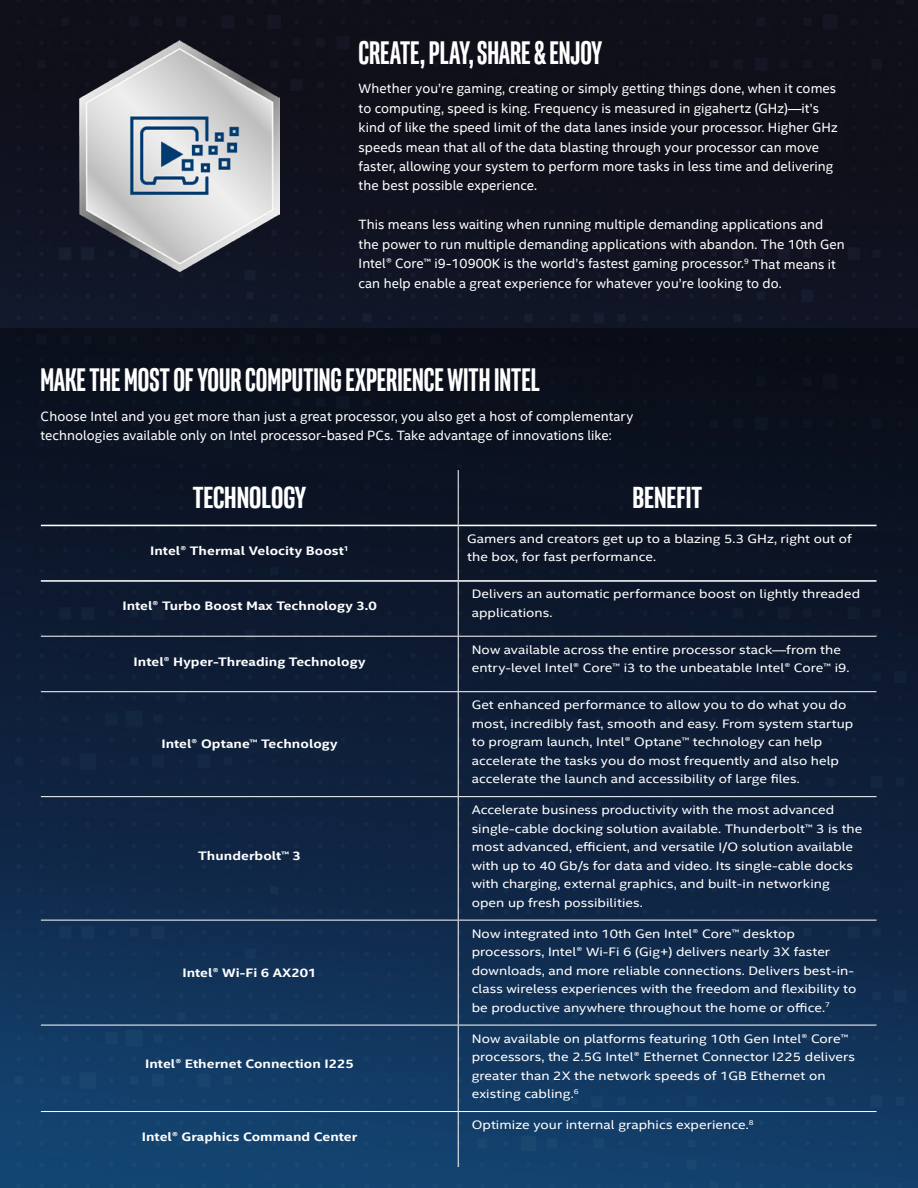
<style>
.page{position:relative;width:918px;height:1188px;background:#fff}
.page>*{position:absolute;margin:0;border:0;box-sizing:border-box;transform-origin:0 0}
.t1{font:700 33px "Intel Clear Pro";color:#fff}
.t2{font:700 30.9px "Intel Clear Pro";color:#fff;scale:1.14 1}
.t3{font:13.5px/19.5px "Intel Clear";letter-spacing:.005em;color:#fff}
.t4{font:12.3px/18.5px "Intel Clear";letter-spacing:.005em;color:#fff;scale:1.14 1}
.t5{font:700 12.3px "Intel Clear";letter-spacing:.005em;color:#fff;scale:1.14 1}
</style>
<div class="page">
<img style="left:0;top:0;width:918px;height:328px">
<div style="left:0;top:328px;width:918px;height:860px;background:linear-gradient(to bottom,#0a0912,#143e6b)"></div>
<hr style="left:458px;top:470px;width:1px;height:55px;background:#fff">
<hr style="left:458px;top:526px;width:1px;height:54px;background:#fff">
<hr style="left:458px;top:582px;width:1px;height:54px;background:#fff">
<hr style="left:41px;top:636px;width:417px;height:1px;background:#fff">
<hr style="left:458px;top:636px;width:419px;height:1px;background:#fff">
<hr style="left:458px;top:637px;width:1px;height:54px;background:#fff">
<hr style="left:41px;top:691px;width:417px;height:1px;background:#fff">
<hr style="left:458px;top:691px;width:419px;height:1px;background:#fff">
<hr style="left:458px;top:692px;width:1px;height:104px;background:#fff">
<hr style="left:41px;top:796px;width:417px;height:1px;background:#fff">
<hr style="left:458px;top:796px;width:419px;height:1px;background:#fff">
<hr style="left:458px;top:797px;width:1px;height:123px;background:#fff">
<hr style="left:41px;top:920px;width:417px;height:1px;background:#fff">
<hr style="left:458px;top:920px;width:419px;height:1px;background:#fff">
<hr style="left:458px;top:920px;width:1px;height:105px;background:#fff">
<hr style="left:41px;top:1025px;width:417px;height:1px;background:#fff">
<hr style="left:458px;top:1025px;width:419px;height:1px;background:#fff">
<hr style="left:458px;top:1025px;width:1px;height:86px;background:#fff">
<hr style="left:41px;top:1111px;width:417px;height:1px;background:#fff">
<hr style="left:458px;top:1111px;width:419px;height:1px;background:#fff">
<hr style="left:458px;top:1112px;width:1px;height:55px;background:#fff">
<hr style="left:41px;top:525px;width:417px;height:1px;background:#fff">
<hr style="left:458px;top:525px;width:419px;height:1px;background:#fff">
<hr style="left:41px;top:580px;width:417px;height:2px;background:#fff">
<hr style="left:458px;top:580px;width:419px;height:2px;background:#fff">
<img style="left:80px;top:41px;width:199px;height:230px">
<h1 class="t1" style="left:359px;top:32px;width:245px">CREATE, PLAY, SHARE &amp; ENJOY</h1>
<p class="t3" style="left:359px;top:78px;width:481px">Whether you’re gaming, creating or simply getting things done, when it comes to computing, speed is king. Frequency is measured in gigahertz (GHz)—it’s kind of like the speed limit of the data lanes inside your processor. Higher GHz speeds mean that all of the data blasting through your processor can move faster, allowing your system to perform more tasks in less time and delivering the best possible experience.</p>
<p class="t3" style="left:359px;top:215px;width:488px">This means less waiting when running multiple demanding applications and the power to run multiple demanding applications with abandon. The 10th Gen Intel® Core™ i9-10900K is the world’s fastest gaming processor.<sup>9</sup> That means it can help enable a great experience for whatever you’re looking to do.</p>
<h1 class="t1" style="left:40px;top:359px;width:501px">MAKE THE MOST OF YOUR COMPUTING EXPERIENCE WITH INTEL</h1>
<p class="t3" style="left:40px;top:406px;width:594px">Choose Intel and you get more than just a great processor, you also get a host of complementary technologies available only on Intel processor-based PCs. Take advantage of innovations like:</p>
<h2 class="t2" style="left:193px;top:478px;width:11px">TECHNOLOG</h2>
<h2 class="t2" style="left:295px;top:478px;width:11px">Y</h2>
<h2 class="t2" style="left:632px;top:478px;width:62px">BENEFIT</h2>
<p class="t5" style="left:150px;top:543px;width:176px">Intel® Thermal Velocity Boost<sup>1</sup></p>
<p class="t4" style="left:467px;top:529px;width:339px">Gamers and creators get up to a blazing 5.3 GHz, right out of the box, for fast performance.</p>
<p class="t5" style="left:122px;top:599px;width:225px">Intel® Turbo Boost Max Technology 3.0</p>
<p class="t5" style="left:134px;top:654px;width:205px">Intel® Hyper-Threading Technology</p>
<p class="t5" style="left:161px;top:737px;width:156px">Intel® Optane™ Technology</p>
<p class="t5" style="left:198px;top:848px;width:92px">Thunderbolt™ 3</p>
<p class="t5" style="left:182px;top:965px;width:119px">Intel® Wi-Fi 6 AX201</p>
<p class="t5" style="left:145px;top:1056px;width:185px">Intel® Ethernet Connection I225</p>
<p class="t5" style="left:142px;top:1129px;width:190px">Intel® Graphics Command Center</p>
<p class="t4" style="left:472px;top:584px;width:342px">Delivers an automatic performance boost on lightly threaded applications.</p>
<p class="t4" style="left:472px;top:640px;width:333px">Now available across the entire processor stack—from the entry-level Intel® Core™ i3 to the unbeatable Intel® Core™ i9.</p>
<p class="t4" style="left:472px;top:695px;width:336px">Get enhanced performance to allow you to do what you do most, incredibly fast, smooth and easy. From system startup to program launch, Intel® Optane™ technology can help accelerate the tasks you do most frequently and also help accelerate the launch and accessibility of large files.</p>
<p class="t4" style="left:472px;top:800px;width:344px">Accelerate business productivity with the most advanced single-cable docking solution available. Thunderbolt™ 3 is the most advanced, efficient, and versatile I/O solution available with up to 40 Gb/s for data and video. Its single-cable docks with charging, external graphics, and built-in networking open up fresh possibilities.</p>
<p class="t4" style="left:472px;top:924px;width:339px">Now integrated into 10th Gen Intel® Core™ desktop processors, Intel® Wi-Fi 6 (Gig+) delivers nearly 3X faster downloads, and more reliable connections. Delivers best-in&shy;class wireless experiences with the freedom and flexibility to be productive anywhere throughout the home or office.<sup>7</sup></p>
<p class="t4" style="left:472px;top:1029px;width:338px">Now available on platforms featuring 10th Gen Intel® Core™ processors, the 2.5G Intel® Ethernet Connector I225 delivers greater than 2X the network speeds of 1GB Ethernet on existing cabling.<sup>6</sup></p>
<p class="t4" style="left:472px;top:1115px;width:249px">Optimize your internal graphics experience.<sup>8</sup></p>
</div>
